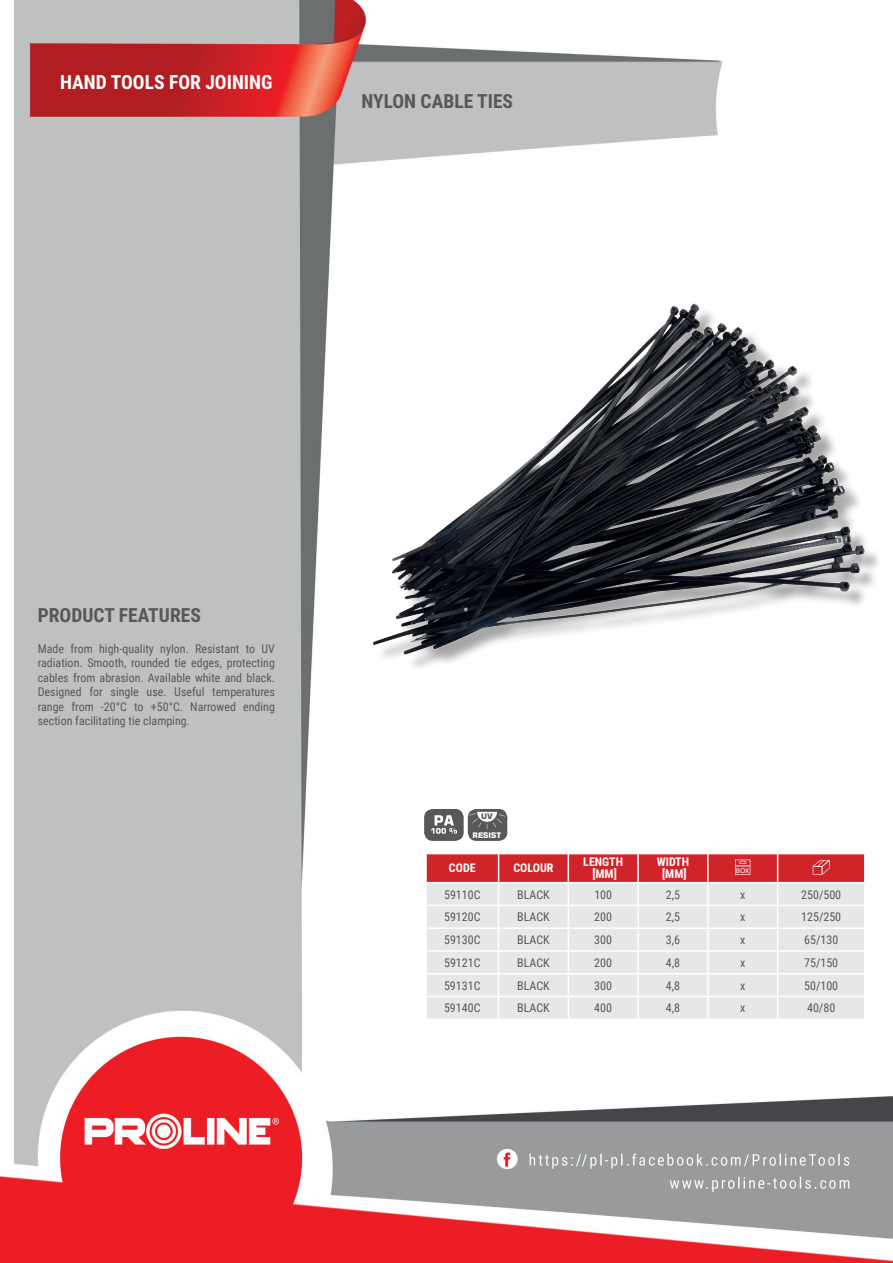
<style>
.page{position:relative;width:893px;height:1263px;background:#fff}
.page>*{position:absolute;margin:0;border:0;box-sizing:border-box;transform-origin:0 0}
.t1{font:700 19.5px "Roboto Condensed";color:#57585a}
.t2{font:700 19.5px "Roboto Condensed";color:#fff}
.t3{font:12px/14.4px "Roboto Condensed";color:#57585a;text-align:justify}
.t4{font:700 12px/12px "Roboto Condensed";color:#fff;text-align:center}
.t5{font:700 7.65px "Square 721 BT";color:#fff}
.t6{font:700 7.65px "Square 721 BT";color:#57585a}
.t7{font:7.5px "Calibri";color:#fff;scale:1.05 1}
</style>
<div class="page">
<img style="left:0;top:0;width:893px;height:1263px">
<div style="left:376px;top:307px;width:507px;height:365px;background:#fff"></div>
<img style="left:345px;top:215px;width:527px;height:527px">
<hr style="left:425px;top:854px;width:2px;height:28px;background:#fff">
<hr style="left:425px;top:883px;width:2px;height:22px;background:#fff">
<hr style="left:425px;top:906px;width:2px;height:21px;background:#fff">
<hr style="left:425px;top:929px;width:2px;height:21px;background:#fff">
<hr style="left:425px;top:952px;width:2px;height:21px;background:#fff">
<hr style="left:425px;top:974px;width:2px;height:22px;background:#fff">
<hr style="left:425px;top:997px;width:2px;height:21px;background:#fff">
<hr style="left:864px;top:854px;width:2px;height:28px;background:#fff">
<hr style="left:864px;top:883px;width:2px;height:22px;background:#fff">
<hr style="left:864px;top:906px;width:2px;height:21px;background:#fff">
<hr style="left:864px;top:929px;width:2px;height:21px;background:#fff">
<hr style="left:864px;top:952px;width:2px;height:21px;background:#fff">
<hr style="left:864px;top:974px;width:2px;height:22px;background:#fff">
<hr style="left:864px;top:997px;width:2px;height:21px;background:#fff">
<hr style="left:778px;top:853px;width:88px;height:1px;background:#fff">
<hr style="left:425px;top:853px;width:74px;height:1px;background:#fff">
<hr style="left:425px;top:882px;width:74px;height:1px;background:#fff">
<hr style="left:778px;top:882px;width:88px;height:1px;background:#fff">
<hr style="left:425px;top:905px;width:74px;height:1px;background:#fff">
<hr style="left:778px;top:905px;width:88px;height:1px;background:#fff">
<hr style="left:425px;top:927px;width:74px;height:2px;background:#fff">
<hr style="left:778px;top:927px;width:88px;height:2px;background:#fff">
<hr style="left:425px;top:950px;width:74px;height:2px;background:#fff">
<hr style="left:778px;top:950px;width:88px;height:2px;background:#fff">
<hr style="left:425px;top:973px;width:74px;height:1px;background:#fff">
<hr style="left:778px;top:973px;width:88px;height:1px;background:#fff">
<hr style="left:425px;top:996px;width:74px;height:1px;background:#fff">
<hr style="left:778px;top:996px;width:88px;height:1px;background:#fff">
<hr style="left:425px;top:1018px;width:74px;height:2px;background:#fff">
<hr style="left:499px;top:1018px;width:69px;height:2px;background:#fff">
<hr style="left:568px;top:1018px;width:70px;height:2px;background:#fff">
<hr style="left:638px;top:1018px;width:70px;height:2px;background:#fff">
<hr style="left:708px;top:1018px;width:70px;height:2px;background:#fff">
<hr style="left:778px;top:1018px;width:88px;height:2px;background:#fff">
<svg style="left:426px;top:853px;width:439px;height:165px"></svg>
<div style="left:425px;top:810px;width:38px;height:30px;background:#57585a;border-radius:8px"></div>
<div style="left:424px;top:809px;width:40px;height:32px;border:1px solid #57585a;border-radius:8px"></div>
<svg style="left:431px;top:815px;width:26px;height:19px"></svg>
<div style="left:468px;top:810px;width:39px;height:30px;background:#57585a;border-radius:8px"></div>
<div style="left:468px;top:809px;width:39px;height:32px;border:1px solid #57585a;border-radius:8px"></div>
<svg style="left:469px;top:812px;width:36px;height:17px"></svg>
<h1 class="t2" style="left:60px;top:69px;width:214px">HAND TOOLS FOR JOINING</h1>
<h1 class="t1" style="left:361px;top:88px;width:153px">NYLON CABLE TIES</h1>
<h1 class="t1" style="left:38px;top:601px;width:165px">PRODUCT FEATURES</h1>
<p class="t3" style="left:38px;top:641px;width:239px">Made from high-quality nylon. Resistant to UV radiation. Smooth, rounded tie edges, protecting cables from abrasion. Available white and black.<br>Designed for single use. Useful temperatures range from -20°C to +50°C. Narrowed ending section facilitating tie clamping.</p>
<p class="t6" style="left:481px;top:812px;width:13px">UV</p>
<p class="t5" style="left:473px;top:830px;width:30px">RESIST</p>
<p class="t4" style="left:449px;top:862px;width:28px">CODE</p>
<p class="t4" style="left:513px;top:862px;width:42px">COLOUR</p>
<p class="t4" style="left:583px;top:856px;width:41px">LENGTH [MM]</p>
<p class="t4" style="left:657px;top:856px;width:34px">WIDTH [MM]</p>
<p class="t7" style="left:736px;top:866px;width:14px">BOX</p>
<p class="t3" style="left:444px;top:887px;width:38px">59110C</p>
<p class="t3" style="left:517px;top:887px;width:34px">BLACK</p>
<p class="t3" style="left:594px;top:887px;width:19px">100</p>
<p class="t3" style="left:666px;top:887px;width:16px">2,5</p>
<p class="t3" style="left:740px;top:887px;width:7px">x</p>
<p class="t3" style="left:801px;top:887px;width:42px">250/500</p>
<p class="t3" style="left:444px;top:909px;width:38px">59120C</p>
<p class="t3" style="left:517px;top:909px;width:34px">BLACK</p>
<p class="t3" style="left:594px;top:909px;width:19px">200</p>
<p class="t3" style="left:666px;top:909px;width:16px">2,5</p>
<p class="t3" style="left:740px;top:909px;width:7px">x</p>
<p class="t3" style="left:801px;top:909px;width:42px">125/250</p>
<p class="t3" style="left:444px;top:932px;width:38px">59130C</p>
<p class="t3" style="left:517px;top:932px;width:34px">BLACK</p>
<p class="t3" style="left:594px;top:932px;width:19px">300</p>
<p class="t3" style="left:666px;top:932px;width:16px">3,6</p>
<p class="t3" style="left:740px;top:932px;width:7px">x</p>
<p class="t3" style="left:804px;top:932px;width:36px">65/130</p>
<p class="t3" style="left:444px;top:955px;width:38px">59121C</p>
<p class="t3" style="left:517px;top:955px;width:34px">BLACK</p>
<p class="t3" style="left:594px;top:955px;width:19px">200</p>
<p class="t3" style="left:666px;top:955px;width:16px">4,8</p>
<p class="t3" style="left:740px;top:955px;width:7px">x</p>
<p class="t3" style="left:804px;top:955px;width:36px">75/150</p>
<p class="t3" style="left:444px;top:978px;width:38px">59131C</p>
<p class="t3" style="left:517px;top:978px;width:34px">BLACK</p>
<p class="t3" style="left:594px;top:978px;width:19px">300</p>
<p class="t3" style="left:666px;top:978px;width:16px">4,8</p>
<p class="t3" style="left:740px;top:978px;width:7px">x</p>
<p class="t3" style="left:804px;top:978px;width:36px">50/100</p>
<p class="t3" style="left:444px;top:1000px;width:38px">59140C</p>
<p class="t3" style="left:517px;top:1000px;width:34px">BLACK</p>
<p class="t3" style="left:594px;top:1000px;width:19px">400</p>
<p class="t3" style="left:666px;top:1000px;width:16px">4,8</p>
<p class="t3" style="left:740px;top:1000px;width:7px">x</p>
<p class="t3" style="left:807px;top:1000px;width:30px">40/80</p>
</div>
